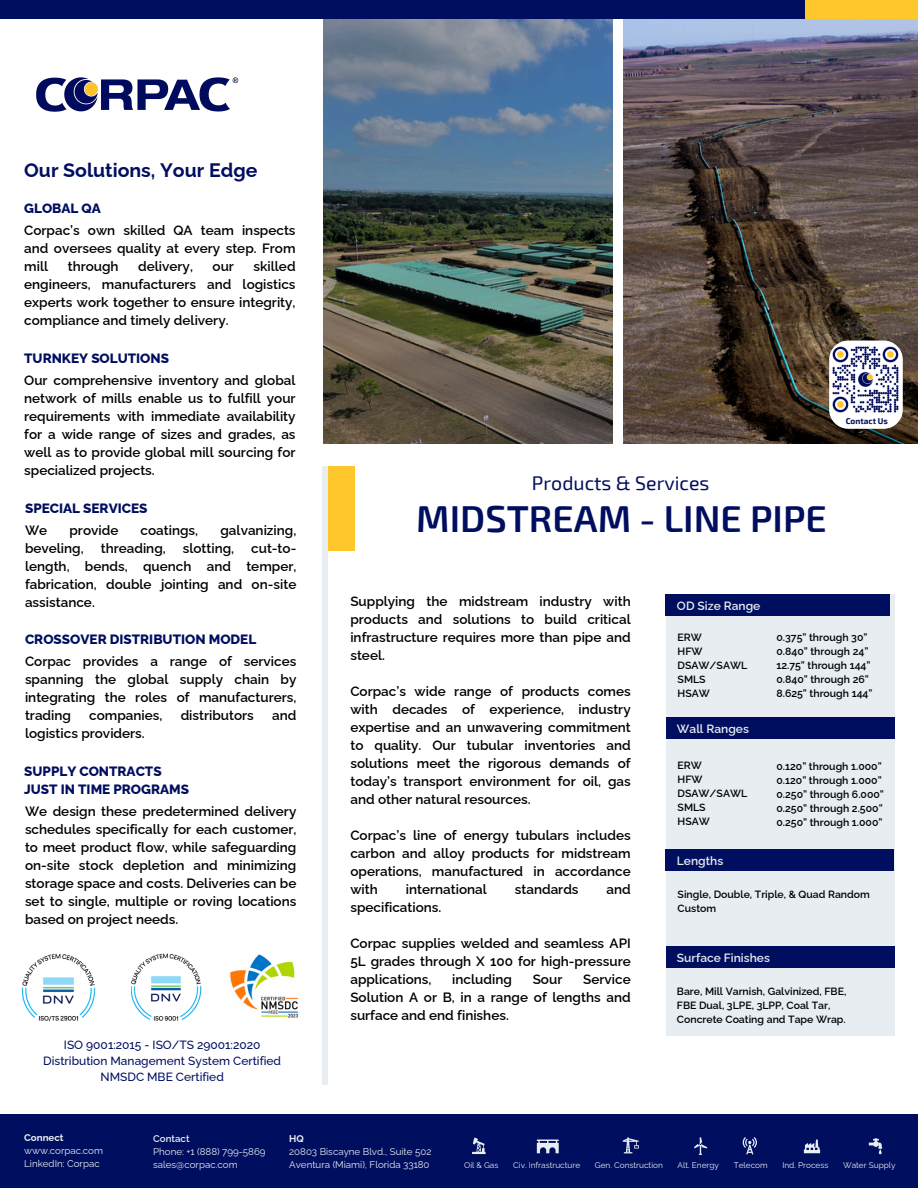
<style>
.page{position:relative;width:918px;height:1188px;background:#fff}
.page>*{position:absolute;margin:0;border:0;box-sizing:border-box;transform-origin:0 0}
.t1{font:600 37.5px "Exo 2";color:#000e60}
.t2{font:700 19.5px "Raleway";color:#000e60}
.t3{font:19.5px "Exo 2";color:#000e60}
.t4{font:600 13.5px/18px "Raleway";color:#000;text-align:justify}
.t5{font:800 13.5px/18px "Raleway";color:#000e60}
.t6{font:500 12px/15.9px "Raleway";color:#000e60;text-align:center}
.t7{font:600 12px "Raleway";color:#e8edf1}
.t8{font:600 10.5px "Raleway";color:#000}
.t9{font:9.75px "Raleway";color:#e8edf1}
.t10{font:700 9.75px "Raleway";color:#e8edf1}
.t11{font:600 9.75px "Raleway";color:#e8edf1}
.t12{font:8.25px "Raleway";color:#e8edf1}
.t13{font:700 8.25px "Exo 2";color:#000e60}
</style>
<div class="page">
<img style="left:324px;top:19px;width:289px;height:425px">
<div style="left:326px;top:466px;width:28px;height:85px;background:#ffc72c"></div>
<div style="left:666px;top:594px;width:228px;height:442px;background:#e8edf1"></div>
<div style="left:666px;top:594px;width:224px;height:21px;background:#000e60"></div>
<div style="left:666px;top:717px;width:228px;height:21px;background:#000e60"></div>
<div style="left:666px;top:850px;width:228px;height:21px;background:#000e60"></div>
<div style="left:666px;top:947px;width:228px;height:21px;background:#000e60"></div>
<img style="left:36px;top:77px;width:203px;height:35px">
<img style="left:623px;top:19px;width:295px;height:424px">
<div style="left:0;top:0;width:918px;height:19px;background:#000e60"></div>
<div style="left:322px;top:466px;width:5px;height:618px;background:#e8edf1"></div>
<div style="left:806px;top:0;width:112px;height:19px;background:#ffc72c"></div>
<img style="left:230px;top:954px;width:69px;height:64px">
<img style="left:21px;top:953px;width:75px;height:69px">
<img style="left:132px;top:953px;width:69px;height:68px">
<div style="left:0;top:1114px;width:918px;height:74px;background:#000e60"></div>
<svg style="left:623px;top:1137px;width:16px;height:16px"></svg>
<svg style="left:694px;top:1137px;width:13px;height:18px"></svg>
<svg style="left:742px;top:1137px;width:15px;height:18px"></svg>
<svg style="left:804px;top:1140px;width:16px;height:13px"></svg>
<svg style="left:869px;top:1138px;width:13px;height:16px"></svg>
<svg style="left:472px;top:1138px;width:14px;height:16px"></svg>
<svg style="left:537px;top:1140px;width:22px;height:13px"></svg>
<div style="left:829px;top:341px;width:74px;height:88px;background:#fff;border-radius:19px"></div>
<img style="left:833px;top:347px;width:66px;height:66px">
<h5 class="t2" style="left:24px;top:158px;width:235px">Our Solutions, Your Edge</h5>
<h4 class="t5" style="left:24px;top:199px;width:78px">GLOBAL QA</h4>
<h2 class="t4" style="left:24px;top:221px;width:273px">Corpac’s own skilled QA team inspects and oversees quality at every step. From mill</h2>
<h2 class="t4" style="left:24px;top:257px;width:273px;text-indent:229px">skilled engineers, manufacturers and logistics experts work together to ensure integrity, compliance and timely delivery.</h2>
<h2 class="t4" style="left:68px;top:257px;width:52px">through</h2>
<h2 class="t4" style="left:138px;top:257px;width:56px">delivery,</h2>
<h2 class="t4" style="left:213px;top:257px;width:23px">our</h2>
<h4 class="t5" style="left:24px;top:349px;width:146px">TURNKEY SOLUTIONS</h4>
<h5 class="t4" style="left:24px;top:371px;width:273px">Our comprehensive inventory and global network of mills enable us to fulfill your requirements with immediate availability for a wide range of sizes and grades, as well as to provide global mill sourcing for specialized projects.</h5>
<h3 class="t5" style="left:25px;top:499px;width:124px">SPECIAL SERVICES</h3>
<h5 class="t4" style="left:25px;top:521px;width:24px">We</h5>
<h5 class="t4" style="left:69px;top:521px;width:50px">provide</h5>
<h5 class="t4" style="left:141px;top:521px;width:59px">coatings,</h5>
<h5 class="t4" style="left:221px;top:521px;width:77px">galvanizing,</h5>
<h5 class="t4" style="left:25px;top:539px;width:60px">beveling,</h5>
<h5 class="t4" style="left:101px;top:539px;width:67px">threading,</h5>
<h5 class="t4" style="left:183px;top:539px;width:53px">slotting,</h5>
<h5 class="t4" style="left:25px;top:539px;width:273px;text-indent:226px">cut-to&shy;length, bends, quench and temper, fabrication, double jointing and on-site assistance.</h5>
<h4 class="t5" style="left:25px;top:630px;width:233px">CROSSOVER DISTRIBUTION MODEL</h4>
<h1 class="t4" style="left:25px;top:652px;width:273px">Corpac provides a range of services spanning the global supply chain by integrating the roles of manufacturers, trading</h1>
<h1 class="t4" style="left:89px;top:706px;width:75px">companies,</h1>
<h1 class="t4" style="left:181px;top:706px;width:75px">distributors</h1>
<h1 class="t4" style="left:272px;top:706px;width:26px">and</h1>
<h1 class="t4" style="left:25px;top:724px;width:121px">logistics providers.</h1>
<p class="t5" style="left:24px;top:762px;width:166px">SUPPLY CONTRACTS<br>JUST IN TIME PROGRAMS</p>
<p class="t4" style="left:25px;top:802px;width:273px">We design these predetermined delivery schedules specifically for each customer, to meet product flow, while safeguarding on-site stock depletion and minimizing storage space and costs. Deliveries can be set to single, multiple or roving locations based on project needs.</p>
<p class="t6" style="left:43px;top:1037px;width:239px">ISO 9001:2015 - ISO/TS 29001:2020<br>Distribution Management System Certified<br>NMSDC MBE Certified</p>
<p class="t3" style="left:532px;top:470px;width:179px">Products &amp; Services</p>
<p class="t1" style="left:416px;top:494px;width:412px">MIDSTREAM - LINE PIPE</p>
<p class="t13" style="left:846px;top:415px;width:44px">Contact Us</p>
<p class="t4" style="left:350px;top:592px;width:282px">Supplying the midstream industry with products and solutions to build critical infrastructure requires more than pipe and steel.</p>
<h6 class="t4" style="left:350px;top:682px;width:282px">Corpac’s wide range of products comes with decades of experience, industry expertise and an unwavering commitment to quality. Our tubular inventories and solutions meet the rigorous demands of today’s transport environment for oil, gas and other natural resources.</h6>
<p class="t4" style="left:350px;top:826px;width:282px">Corpac’s line of energy tubulars includes carbon and alloy products for midstream operations, manufactured in accordance with</p>
<p class="t4" style="left:406px;top:880px;width:83px">international</p>
<p class="t4" style="left:515px;top:880px;width:65px">standards</p>
<p class="t4" style="left:606px;top:880px;width:26px">and</p>
<p class="t4" style="left:350px;top:898px;width:93px">specifications.</p>
<p class="t4" style="left:350px;top:934px;width:282px">Corpac supplies welded and seamless API 5L grades through X 100 for high-pressure applications,</p>
<p class="t4" style="left:350px;top:970px;width:282px;text-indent:233px">Service Solution A or B, in a range of lengths and surface and end finishes.</p>
<p class="t4" style="left:452px;top:970px;width:61px">including</p>
<p class="t4" style="left:533px;top:970px;width:31px">Sour</p>
<p class="t7" style="left:677px;top:599px;width:85px">OD Size Range</p>
<h5 class="t8" style="left:678px;top:631px;width:26px">ERW</h5>
<h5 class="t8" style="left:678px;top:645px;width:26px">HFW</h5>
<h5 class="t8" style="left:678px;top:659px;width:71px">DSAW/SAWL</h5>
<h5 class="t8" style="left:678px;top:673px;width:30px">SMLS</h5>
<h6 class="t8" style="left:678px;top:687px;width:34px">HSAW</h6>
<p class="t7" style="left:677px;top:722px;width:74px">Wall Ranges</p>
<p class="t8" style="left:678px;top:759px;width:26px">ERW</p>
<p class="t8" style="left:678px;top:773px;width:26px">HFW</p>
<p class="t8" style="left:678px;top:787px;width:71px">DSAW/SAWL</p>
<h6 class="t8" style="left:678px;top:801px;width:30px">SMLS</h6>
<p class="t8" style="left:678px;top:815px;width:34px">HSAW</p>
<p class="t7" style="left:677px;top:854px;width:48px">Lengths</p>
<p class="t8" style="left:776px;top:631px;width:93px">0.375” through 30”</p>
<p class="t8" style="left:776px;top:645px;width:93px">0.840” through 24”</p>
<p class="t8" style="left:776px;top:659px;width:96px">12.75” through 144”</p>
<p class="t8" style="left:776px;top:673px;width:94px">0.840” through 26”</p>
<p class="t8" style="left:776px;top:687px;width:98px">8.625” through 144”</p>
<p class="t8" style="left:776px;top:760px;width:107px">0.120” through 1.000”</p>
<p class="t8" style="left:776px;top:774px;width:107px">0.120” through 1.000”</p>
<h4 class="t8" style="left:776px;top:788px;width:109px">0.250” through 6.000”</h4>
<h5 class="t8" style="left:776px;top:802px;width:108px">0.250” through 2.500”</h5>
<h4 class="t8" style="left:776px;top:816px;width:108px">0.250” through 1.000”</h4>
<p class="t8" style="left:678px;top:889px;width:194px">Single, Double, Triple, &amp; Quad Random</p>
<p class="t8" style="left:678px;top:903px;width:40px">Custom</p>
<p class="t7" style="left:677px;top:951px;width:94px">Surface Finishes</p>
<p class="t8" style="left:677px;top:985px;width:171px">Bare, Mill Varnish, Galvinized, FBE,</p>
<p class="t8" style="left:677px;top:999px;width:155px">FBE Dual, 3LPE, 3LPP, Coal Tar,</p>
<p class="t8" style="left:677px;top:1013px;width:170px">Concrete Coating and Tape Wrap.</p>
<p class="t10" style="left:24px;top:1132px;width:41px">Connect</p>
<p class="t9" style="left:24px;top:1145px;width:80px">www.corpac.com</p>
<p class="t9" style="left:24px;top:1158px;width:77px">LinkedIn: Corpac</p>
<p class="t11" style="left:153px;top:1133px;width:38px">Contact</p>
<p class="t9" style="left:153px;top:1146px;width:114px">Phone: +1 (888) 799-5869</p>
<p class="t9" style="left:153px;top:1159px;width:86px">sales@corpac.com</p>
<h6 class="t10" style="left:289px;top:1133px;width:16px">HQ</h6>
<p class="t9" style="left:289px;top:1146px;width:144px">20803 Biscayne Blvd., Suite 502</p>
<p class="t9" style="left:289px;top:1159px;width:142px">Aventura (Miami), Florida 33180</p>
<p class="t12" style="left:464px;top:1160px;width:36px">Oil &amp; Gas</p>
<p class="t12" style="left:513px;top:1160px;width:68px">Civ. Infrastructure</p>
<p class="t12" style="left:595px;top:1160px;width:69px">Gen. Construction</p>
<p class="t12" style="left:678px;top:1160px;width:43px">Alt. Energy</p>
<p class="t12" style="left:734px;top:1160px;width:35px">Telecom</p>
<p class="t12" style="left:782px;top:1160px;width:47px">Ind. Process</p>
<p class="t12" style="left:843px;top:1160px;width:54px">Water Supply</p>
</div>
